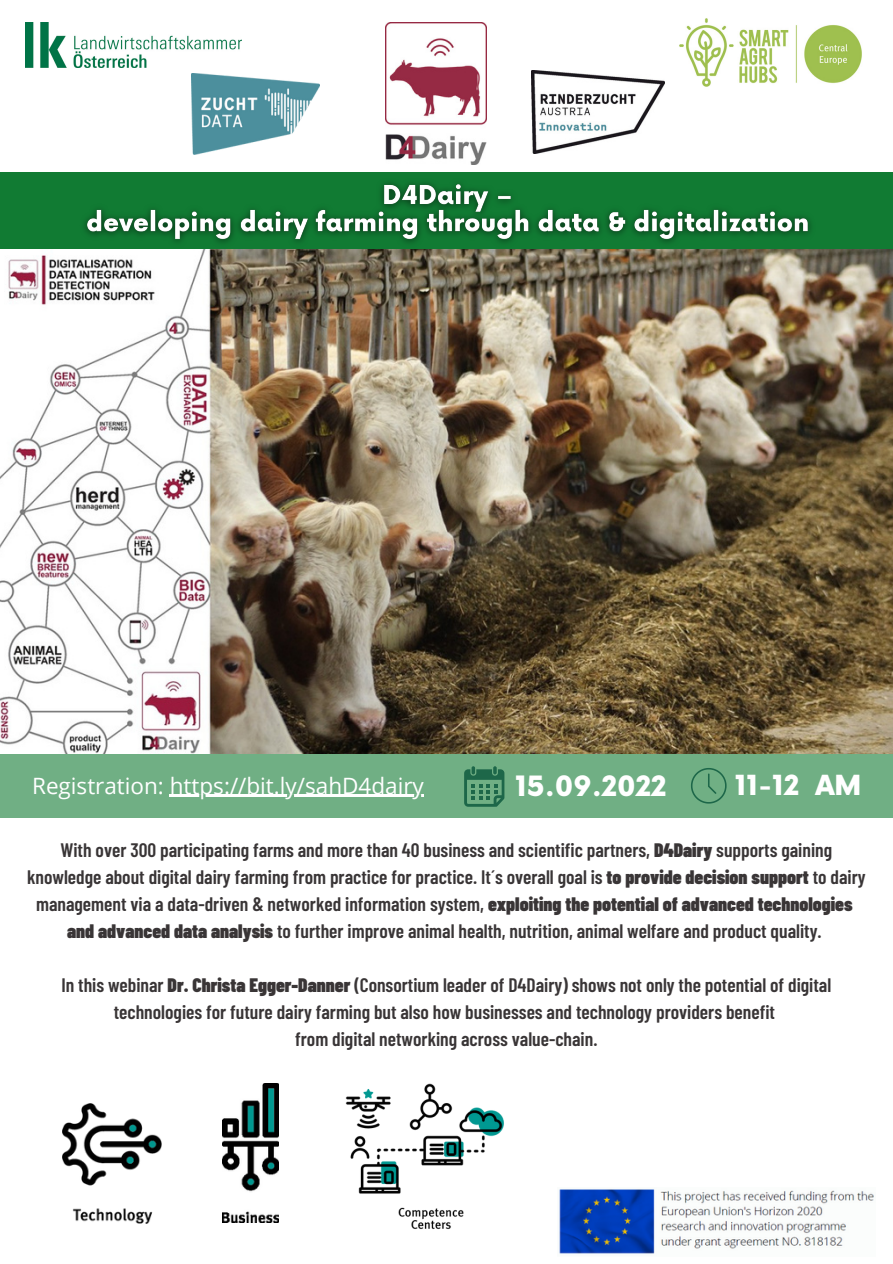
<style>
.page{position:relative;width:893px;height:1264px;background:#fff}
.page>*{position:absolute;margin:0;border:0;box-sizing:border-box;transform-origin:0 0}
.t1{font:900 27.3px "Now";color:#fff}
.t2{font:900 27px "Now";color:#fff}
.t3{font:22.5px "Open Sans";color:#fff}
.t4{font:600 19.5px/27px "Barlow Condensed";color:#393536;text-align:center}
.s1{font-weight:900}
</style>
<div class="page">
<div style="left:0;top:744px;width:892px;height:73px;background:#70af84"></div>
<img style="left:26px;top:23px;width:216px;height:45px">
<img style="left:664px;top:18px;width:198px;height:69px">
<div style="left:0;top:172px;width:892px;height:77px;background:#117b33"></div>
<img style="left:559px;top:1189px;width:315px;height:65px">
<img style="left:345px;top:1083px;width:159px;height:146px">
<img style="left:223px;top:1083px;width:56px;height:139px">
<img style="left:63px;top:1103px;width:99px;height:120px">
<img style="left:0;top:249px;width:892px;height:504px">
<img style="left:191px;top:73px;width:128px;height:81px">
<img style="left:385px;top:23px;width:101px;height:141px">
<img style="left:531px;top:70px;width:133px;height:84px">
<svg style="left:691px;top:768px;width:35px;height:35px"></svg>
<svg style="left:464px;top:766px;width:40px;height:40px"></svg>
<img style="left:74px;top:182px;width:754px;height:69px">
<hr style="left:170px;top:794px;width:254px;height:3px;background:#fff">
<p class="t3" style="left:32px;top:769px;width:393px">Registration: https://bit.ly/sahD4dairy</p>
<h1 class="t1" style="left:515px;top:771px;width:152px">15.09.2022</h1>
<h2 class="t2" style="left:735px;top:770px;width:128px">11-12 AM</h2>
<p class="t4" style="left:27px;top:835px;width:840px">With over 300 participating farms and more than 40 business and scientific partners, <span class="s1">D4Dairy</span> supports gaining knowledge about digital dairy farming from practice for practice. It´s overall goal is <span class="s1">to provide decision support</span> to dairy management via a data-driven &amp; networked information system, <span class="s1">exploiting the potential of advanced technologies and advanced data analysis</span> to further improve animal health, nutrition, animal welfare and product quality.</p>
<p class="t4" style="left:61px;top:970px;width:771px">In this webinar <span class="s1">Dr. Christa Egger-Danner</span> (Consortium leader of D4Dairy) shows not only the potential of digital technologies for future dairy farming but also how businesses and technology providers benefit<br>from digital networking across value-chain.</p>
</div>
